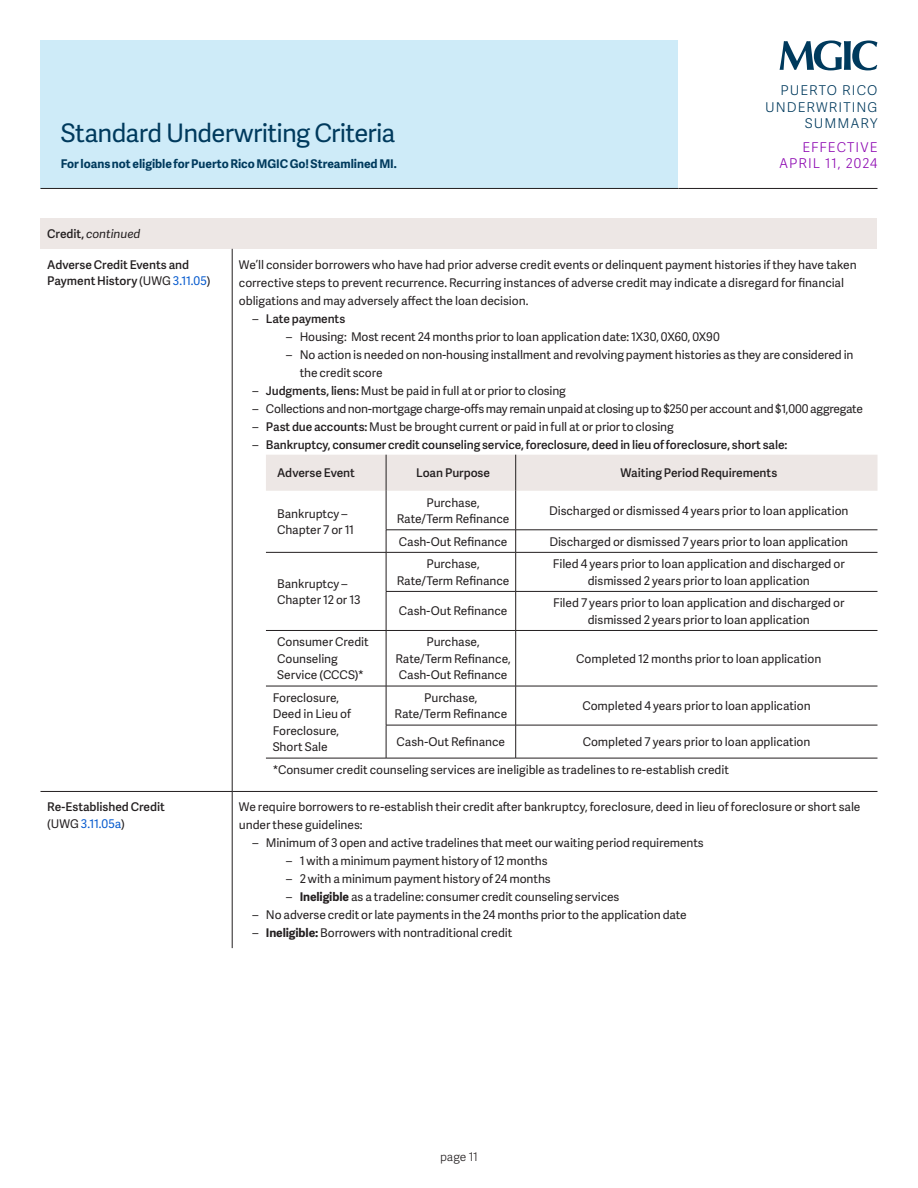
<style>
.page{position:relative;width:918px;height:1188px;background:#fff}
.page>*{position:absolute;margin:0;border:0;box-sizing:border-box;transform-origin:0 0}
.t1{font:25.5px "Adelle Sans";letter-spacing:-.025em;color:#003a5d}
.t2{font:13.5px/16.5px "Adelle Sans Lt";letter-spacing:.08em;color:#003a5d;text-align:right}
.t3{font:13.5px/16.5px "Adelle Sans Lt";letter-spacing:.075em;color:#8c06b1;text-align:right}
.Body_Copy{font:12px/18px "Adelle Sans";letter-spacing:-.01em;color:#231f20}
.Table_Copy_Centered{font:12px/16.5px "Adelle Sans";letter-spacing:-.005em;color:#231f20;text-align:center}
.Table_Copy{font:12px/16.5px "Adelle Sans";letter-spacing:-.005em;color:#231f20}
.Table_Copy-2{font:12px/16.5px "Adelle Sans Sb";letter-spacing:-.01em;color:#231f20}
.t4{font:700 12px "Adelle Sans";letter-spacing:-.005em;color:#003a5d}
.Table_Copy_Centered-2{font:12px "Adelle Sans Sb";letter-spacing:-.005em;color:#231f20}
.Table_Copy-3{font:italic 12px "Adelle Sans";letter-spacing:-.005em;color:#231f20}
.t5{font:12px "Adelle Sans Lt";letter-spacing:-.01em;color:#231f20}
.s1{font-family:"Adelle Sans Sb";font-style:normal}
.s2{font-family:"Adelle Sans"}
.s3{font-family:"Adelle Sans";color:#075bce}
.s4{font-family:"Adelle Sans Sb"}
.s5{font-weight:700}
</style>
<div class="page">
<svg style="left:780px;top:40px;width:98px;height:30px"></svg>
<div style="left:40px;top:40px;width:638px;height:148px;background:#ceebf8"></div>
<hr style="left:40px;top:188px;width:638px;height:1px;background:#231f20">
<hr style="left:678px;top:188px;width:200px;height:1px;background:#231f20">
<div style="left:40px;top:218px;width:838px;height:31px;background:#ede7e5"></div>
<hr style="left:40px;top:791px;width:192px;height:1px;background:#231f20">
<hr style="left:232px;top:249px;width:1px;height:542px;background:#231f20">
<hr style="left:232px;top:791px;width:646px;height:1px;background:#231f20">
<hr style="left:232px;top:792px;width:1px;height:156px;background:#231f20">
<div style="left:266px;top:455px;width:612px;height:36px;background:#ede7e5"></div>
<hr style="left:515px;top:455px;width:1px;height:36px;background:#231f20">
<hr style="left:515px;top:491px;width:1px;height:39px;background:#231f20">
<hr style="left:516px;top:530px;width:361px;height:1px;background:#231f20">
<svg style="left:515px;top:531px;width:1px;height:21px"></svg>
<hr style="left:516px;top:552px;width:361px;height:1px;background:#231f20">
<hr style="left:515px;top:553px;width:1px;height:38px;background:#231f20">
<hr style="left:516px;top:591px;width:361px;height:1px;background:#231f20">
<hr style="left:515px;top:592px;width:1px;height:38px;background:#231f20">
<hr style="left:266px;top:758px;width:120px;height:1px;background:#231f20">
<hr style="left:386px;top:758px;width:130px;height:1px;background:#231f20">
<hr style="left:516px;top:758px;width:361px;height:1px;background:#231f20">
<hr style="left:386px;top:455px;width:1px;height:36px;background:#231f20">
<hr style="left:386px;top:491px;width:1px;height:39px;background:#231f20">
<hr style="left:386px;top:530px;width:130px;height:1px;background:#231f20">
<svg style="left:386px;top:530px;width:1px;height:22px"></svg>
<hr style="left:266px;top:552px;width:120px;height:1px;background:#231f20">
<hr style="left:386px;top:552px;width:130px;height:1px;background:#231f20">
<hr style="left:386px;top:553px;width:1px;height:38px;background:#231f20">
<hr style="left:266px;top:630px;width:120px;height:1px;background:#231f20">
<hr style="left:386px;top:630px;width:130px;height:1px;background:#231f20">
<hr style="left:386px;top:631px;width:1px;height:55px;background:#231f20">
<hr style="left:516px;top:630px;width:361px;height:1px;background:#231f20">
<hr style="left:515px;top:631px;width:1px;height:55px;background:#231f20">
<hr style="left:266px;top:686px;width:120px;height:1px;background:#231f20">
<hr style="left:386px;top:686px;width:130px;height:1px;background:#231f20">
<hr style="left:386px;top:686px;width:1px;height:39px;background:#231f20">
<hr style="left:516px;top:686px;width:361px;height:1px;background:#231f20">
<hr style="left:515px;top:686px;width:1px;height:39px;background:#231f20">
<hr style="left:386px;top:725px;width:130px;height:1px;background:#231f20">
<hr style="left:386px;top:725px;width:1px;height:33px;background:#231f20">
<hr style="left:516px;top:725px;width:361px;height:1px;background:#231f20">
<hr style="left:515px;top:725px;width:1px;height:33px;background:#231f20">
<hr style="left:386px;top:591px;width:130px;height:1px;background:#231f20">
<hr style="left:386px;top:592px;width:1px;height:38px;background:#231f20">
<h1 class="t1" style="left:61px;top:115px;width:336px">Standard Underwriting Criteria</h1>
<p class="t4" style="left:61px;top:155px;width:338px">For loans not eligible for Puerto Rico MGIC Go! Streamlined MI.</p>
<p class="t2" style="left:765px;top:82px;width:114px">PUERTO RICO<br>UNDERWRITING<br>SUMMARY</p>
<p class="t3" style="left:779px;top:138px;width:100px">EFFECTIVE<br>APRIL 11, 2024</p>
<p class="Table_Copy-3" style="left:47px;top:225px;width:95px"><span class="s1">Credit,</span> continued</p>
<p class="Table_Copy-2" style="left:47px;top:256px;width:165px">Adverse Credit Events and<br>Payment History <span class="s2">(UWG</span> <span class="s3">3.11.05</span><span class="s2">)</span></p>
<p class="Body_Copy" style="left:239px;top:255px;width:619px">We’ll consider borrowers who have had prior adverse credit events or delinquent payment histories if they have taken corrective steps to prevent recurrence. Recurring instances of adverse credit may indicate a disregard for financial obligations and may adversely affect the loan decision.</p>
<p class="Table_Copy-2" style="left:252px;top:310px;width:94px"><span class="s2">–</span> Late payments</p>
<p class="Body_Copy" style="left:286px;top:327px;width:435px">– Housing: Most recent 24 months prior to loan application date: 1X30, 0X60, 0X90</p>
<p class="Body_Copy" style="left:300px;top:345px;width:555px;text-indent:-14px">– No action is needed on non-housing installment and revolving payment histories as they are considered in the credit score</p>
<p class="Body_Copy" style="left:252px;top:381px;width:315px">– <span class="s4">Judgments, liens:</span> Must be paid in full at or prior to closing</p>
<p class="Body_Copy" style="left:252px;top:399px;width:612px">– Collections and non-mortgage charge-offs may remain unpaid at closing up to $250 per account and $1,000 aggregate</p>
<p class="Body_Copy" style="left:252px;top:417px;width:423px">– <span class="s4">Past due accounts:</span> Must be brought current or paid in full at or prior to closing</p>
<p class="Table_Copy-2" style="left:252px;top:436px;width:536px"><span class="s2">–</span> Bankruptcy, consumer credit counseling service, foreclosure, deed in lieu of foreclosure, short sale:</p>
<p class="Table_Copy-2" style="left:277px;top:464px;width:79px">Adverse Event</p>
<p class="Table_Copy_Centered-2" style="left:416px;top:464px;width:75px">Loan Purpose</p>
<p class="Table_Copy_Centered-2" style="left:620px;top:464px;width:158px">Waiting Period Requirements</p>
<p class="Table_Copy" style="left:277px;top:505px;width:79px">Bankruptcy –<br>Chapter 7 or 11</p>
<p class="Table_Copy_Centered" style="left:397px;top:494px;width:114px">Purchase,<br>Rate/Term Refinance</p>
<p class="Table_Copy_Centered" style="left:549px;top:502px;width:301px">Discharged or dismissed 4 years prior to loan application</p>
<p class="Table_Copy_Centered" style="left:399px;top:533px;width:110px">Cash-Out Refinance</p>
<p class="Table_Copy_Centered" style="left:549px;top:533px;width:300px">Discharged or dismissed 7 years prior to loan application</p>
<p class="Table_Copy" style="left:277px;top:575px;width:85px">Bankruptcy –<br>Chapter 12 or 13</p>
<p class="Table_Copy_Centered" style="left:397px;top:555px;width:114px">Purchase,<br>Rate/Term Refinance</p>
<p class="Table_Copy_Centered" style="left:553px;top:555px;width:293px">Filed 4 years prior to loan application and discharged or dismissed 2 years prior to loan application</p>
<p class="Table_Copy_Centered" style="left:399px;top:603px;width:110px">Cash-Out Refinance</p>
<p class="Table_Copy_Centered" style="left:553px;top:594px;width:293px">Filed 7 years prior to loan application and discharged or dismissed 2 years prior to loan application</p>
<p class="Table_Copy" style="left:277px;top:633px;width:93px">Consumer Credit<br>Counseling<br>Service (CCCS)*</p>
<p class="Table_Copy_Centered" style="left:395px;top:633px;width:117px">Purchase,<br>Rate/Term Refinance,<br>Cash-Out Refinance</p>
<p class="Table_Copy_Centered" style="left:576px;top:650px;width:247px">Completed 12 months prior to loan application</p>
<p class="Table_Copy" style="left:273px;top:689px;width:80px">Foreclosure,<br>Deed in Lieu of<br>Foreclosure,<br>Short Sale</p>
<p class="Table_Copy_Centered" style="left:395px;top:689px;width:114px">Purchase,<br>Rate/Term Refinance</p>
<p class="Table_Copy_Centered" style="left:582px;top:697px;width:230px">Completed 4 years prior to loan application</p>
<p class="Table_Copy_Centered" style="left:397px;top:733px;width:110px">Cash-Out Refinance</p>
<p class="Table_Copy_Centered" style="left:583px;top:733px;width:229px">Completed 7 years prior to loan application</p>
<p class="Table_Copy" style="left:273px;top:761px;width:458px">*Consumer credit counseling services are ineligible as tradelines to re-establish credit</p>
<p class="Table_Copy-2" style="left:47px;top:798px;width:119px">Re-Established Credit <span class="s2">(UWG</span> <span class="s3">3.11.05a</span><span class="s2">)</span></p>
<p class="Body_Copy" style="left:239px;top:798px;width:623px">We require borrowers to re-establish their credit after bankruptcy, foreclosure, deed in lieu of foreclosure or short sale under these guidelines:</p>
<p class="Body_Copy" style="left:252px;top:834px;width:453px">– Minimum of 3 open and active tradelines that meet our waiting period requirements</p>
<p class="Body_Copy" style="left:286px;top:852px;width:263px">– 1 with a minimum payment history of 12 months</p>
<p class="Body_Copy" style="left:286px;top:870px;width:266px">– 2 with a minimum payment history of 24 months</p>
<p class="Body_Copy" style="left:286px;top:888px;width:335px">– <span class="s5">Ineligible</span> as a tradeline: consumer credit counseling services</p>
<p class="Body_Copy" style="left:252px;top:906px;width:436px">– No adverse credit or late payments in the 24 months prior to the application date</p>
<p class="Body_Copy" style="left:252px;top:924px;width:261px">– <span class="s5">Ineligible:</span> Borrowers with nontraditional credit</p>
<p class="t5" style="left:440px;top:1148px;width:39px">page 11</p>
</div>
